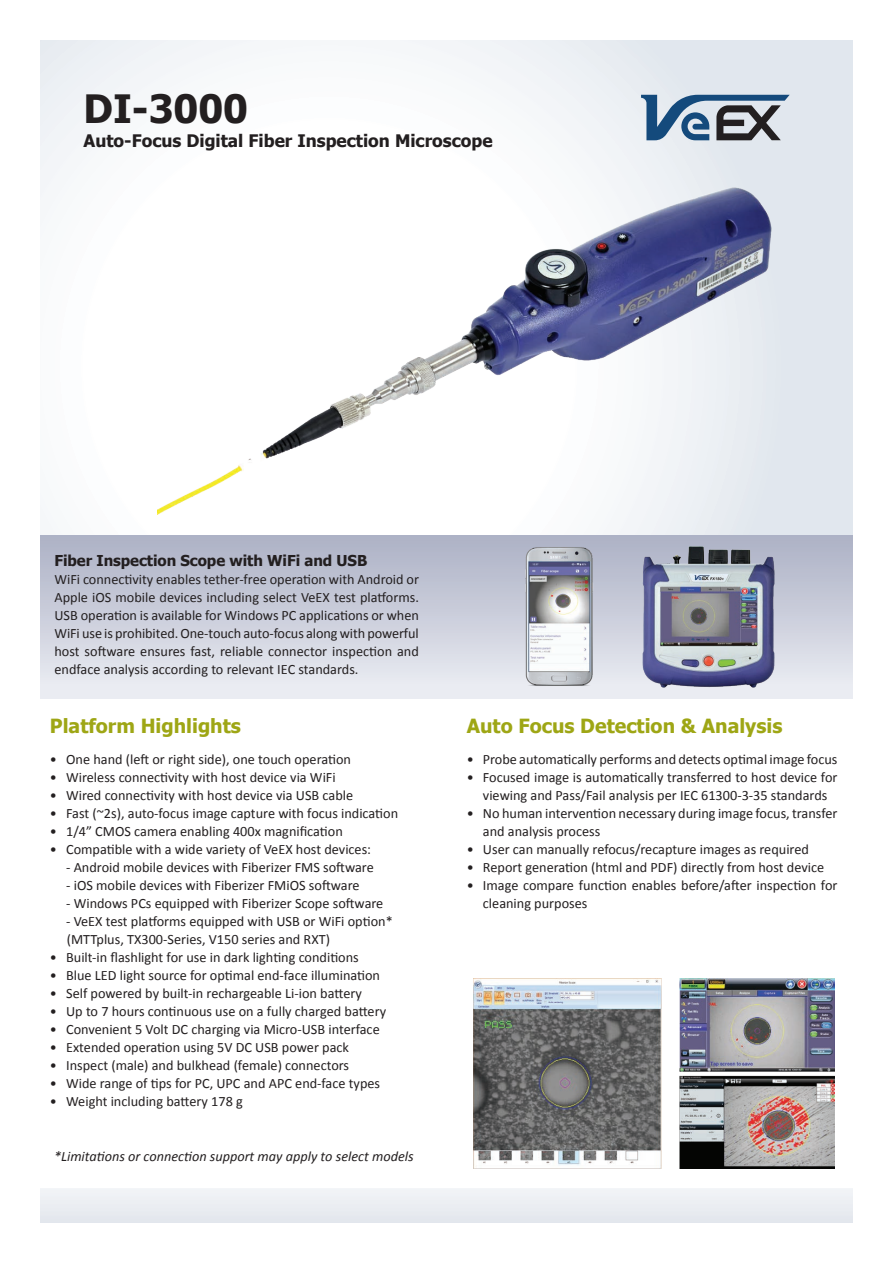
<style>
.page{position:relative;width:893px;height:1263px;background:#fff}
.page>*{position:absolute;margin:0;border:0;box-sizing:border-box;transform-origin:0 0}
.t1{font:700 39px "Tahoma";color:#231f20}
.t2{font:700 19.5px "Tahoma";color:#9ea615}
.t3{font:700 17.25px "Tahoma";color:#231f20}
.t4{font:700 15px "Tahoma";letter-spacing:-.005em;color:#231f20}
.t5{font:14.25px/18px "Calibri";color:#231f20}
.t6{font:italic 14.25px "Calibri";color:#231f20}
</style>
<div class="page">
<div style="left:40px;top:533px;width:813px;height:165px;background:linear-gradient(to bottom,#abb0c4,#edeff4)"></div>
<svg style="left:40px;top:40px;width:813px;height:494px"></svg>
<svg style="left:641px;top:95px;width:149px;height:45px"></svg>
<div style="left:40px;top:1188px;width:813px;height:34px;background:#eaedf2"></div>
<img style="left:523px;top:546px;width:71px;height:140px">
<img style="left:474px;top:979px;width:361px;height:190px">
<img style="left:157px;top:186px;width:615px;height:329px">
<img style="left:643px;top:547px;width:132px;height:140px">
<h1 class="t1" style="left:84px;top:81px;width:166px">DI-3000</h1>
<p class="t3" style="left:84px;top:128px;width:410px">Auto-Focus Digital Fiber Inspection Microscope</p>
<p class="t4" style="left:54px;top:550px;width:314px">Fiber Inspection Scope with WiFi and USB</p>
<p class="t5" style="left:54px;top:570px;width:366px;text-align:justify">WiFi connectivity enables tether-free operation with Android or Apple iOS mobile devices including select VeEX test platforms.<br>USB operation is available for Windows PC applications or when WiFi use is prohibited. One-touch auto-focus along with powerful host software ensures fast, reliable connector inspection and endface analysis according to relevant IEC standards.</p>
<h2 class="t2" style="left:50px;top:712px;width:192px">Platform Highlights</h2>
<p class="t5" style="left:50px;top:750px;width:303px">• One hand (left or right side), one touch operation</p>
<p class="t5" style="left:50px;top:768px;width:287px">• Wireless connectivity with host device via WiFi</p>
<p class="t5" style="left:50px;top:786px;width:305px">• Wired connectivity with host device via USB cable</p>
<p class="t5" style="left:50px;top:804px;width:350px">• Fast (~2s), auto-focus image capture with focus indication</p>
<p class="t5" style="left:50px;top:822px;width:294px">• 1/4” CMOS camera enabling 400x magnification</p>
<p class="t5" style="left:50px;top:840px;width:323px">• Compatible with a wide variety of VeEX host devices:</p>
<p class="t5" style="left:66px;top:858px;width:309px">- Android mobile devices with Fiberizer FMS software</p>
<p class="t5" style="left:66px;top:876px;width:295px">- iOS mobile devices with Fiberizer FMiOS software</p>
<p class="t5" style="left:66px;top:894px;width:319px">- Windows PCs equipped with Fiberizer Scope software</p>
<p class="t5" style="left:66px;top:912px;width:328px">- VeEX test platforms equipped with USB or WiFi option* (MTTplus, TX300-Series, V150 series and RXT)</p>
<p class="t5" style="left:50px;top:948px;width:310px">• Built-in flashlight for use in dark lighting conditions</p>
<p class="t5" style="left:50px;top:966px;width:332px">• Blue LED light source for optimal end-face illumination</p>
<p class="t5" style="left:50px;top:984px;width:313px">• Self powered by built-in rechargeable Li-ion battery</p>
<p class="t5" style="left:50px;top:1002px;width:338px">• Up to 7 hours continuous use on a fully charged battery</p>
<p class="t5" style="left:50px;top:1020px;width:331px">• Convenient 5 Volt DC charging via Micro-USB interface</p>
<p class="t5" style="left:50px;top:1038px;width:301px">• Extended operation using 5V DC USB power pack</p>
<p class="t5" style="left:50px;top:1056px;width:301px">• Inspect (male) and bulkhead (female) connectors</p>
<p class="t5" style="left:50px;top:1074px;width:332px">• Wide range of tips for PC, UPC and APC end-face types</p>
<p class="t5" style="left:50px;top:1092px;width:194px">• Weight including battery 178 g</p>
<p class="t6" style="left:54px;top:1146px;width:361px">*Limitations or connection support may apply to select models</p>
<h2 class="t2" style="left:467px;top:712px;width:317px">Auto Focus Detection &amp; Analysis</h2>
<p class="t5" style="left:467px;top:750px;width:372px">• Probe automatically performs and detects optimal image focus</p>
<p class="t5" style="left:467px;top:768px;width:372px;text-align:center">• Focused image is automatically transferred to host device for viewing and Pass/Fail analysis per IEC 61300-3-35 standards</p>
<p class="t5" style="left:483px;top:804px;width:356px;text-indent:-16px">• No human intervention necessary during image focus, transfer and analysis process</p>
<p class="t5" style="left:467px;top:840px;width:344px">• User can manually refocus/recapture images as required</p>
<p class="t5" style="left:467px;top:858px;width:359px">• Report generation (html and PDF) directly from host device</p>
<p class="t5" style="left:483px;top:876px;width:356px;text-indent:-16px">• Image compare function enables before/after inspection for cleaning purposes</p>
</div>
